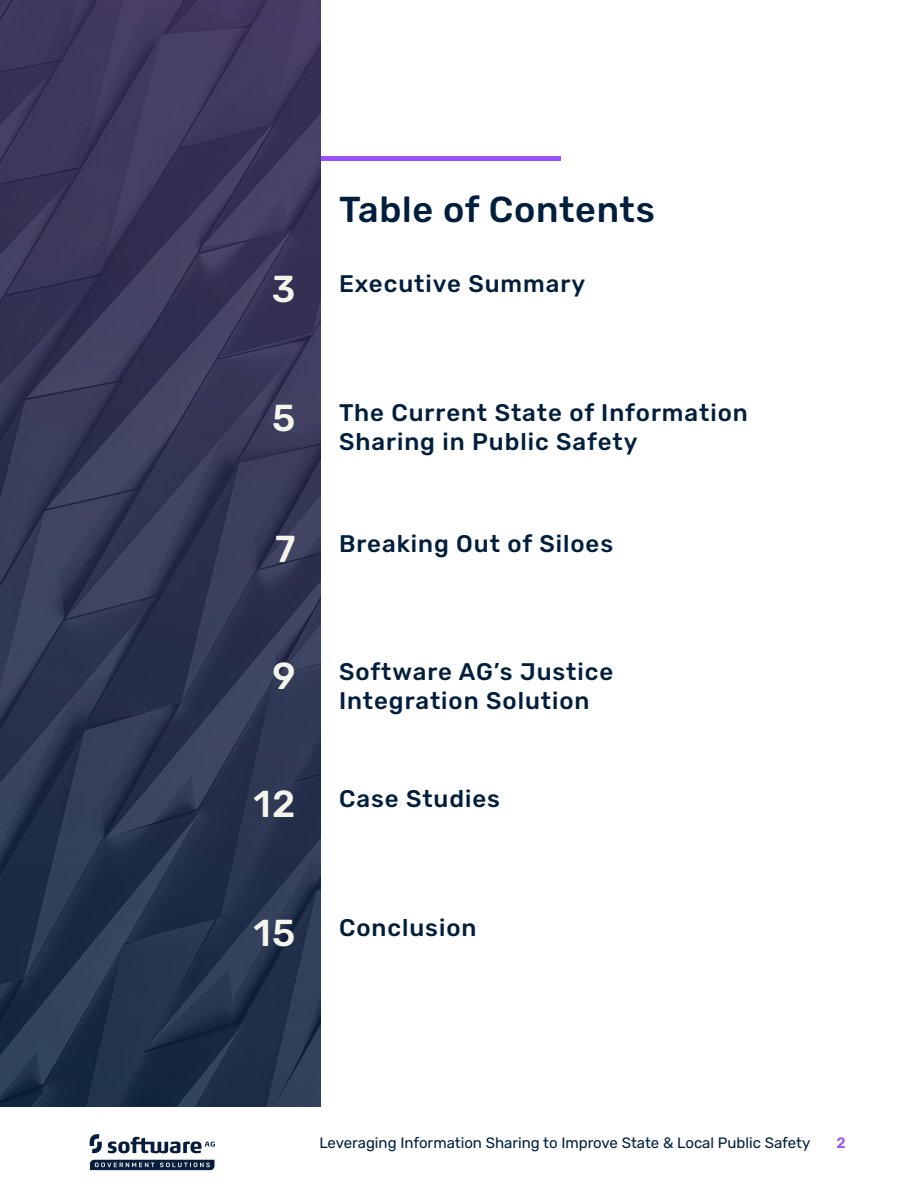
<style>
.page{position:relative;width:918px;height:1188px;background:#fff}
.page>*{position:absolute;margin:0;border:0;box-sizing:border-box;transform-origin:0 0}
.Title{font:500 37.5px "Rubik";color:#f4f5ec}
.t1{font:500 36px "Rubik";letter-spacing:.02em;color:#011f3d}
.Title-2{font:500 24px "Rubik";letter-spacing:.04em;color:#011f3d}
.t2{font:15px "Rubik";color:#011f3d}
.t3{font:500 15px "Rubik";color:#9a50fb}
</style>
<div class="page">
<svg style="left:90px;top:1160px;width:125px;height:10px"></svg>
<svg style="left:90px;top:1134px;width:125px;height:19px"></svg>
<img style="left:0;top:0;width:321px;height:1107px">
<div style="left:321px;top:156px;width:240px;height:5px;background:#9a50fb"></div>
<p class="t1" style="left:339px;top:189px;width:317px">Table of Contents</p>
<p class="Title" style="left:272px;top:268px;width:25px">3</p>
<p class="Title-2" style="left:339px;top:271px;width:248px">Executive Summary</p>
<p class="Title" style="left:272px;top:397px;width:25px">5</p>
<p class="Title-2" style="left:339px;top:400px;width:410px">The Current State of Information</p>
<p class="Title-2" style="left:339px;top:429px;width:300px">Sharing in Public Safety</p>
<p class="Title" style="left:275px;top:528px;width:22px">7</p>
<p class="Title-2" style="left:339px;top:530px;width:276px">Breaking Out of Siloes</p>
<p class="Title" style="left:272px;top:655px;width:25px">9</p>
<p class="Title-2" style="left:339px;top:658px;width:276px">Software AG’s Justice</p>
<p class="Title-2" style="left:339px;top:687px;width:252px">Integration Solution</p>
<p class="Title" style="left:253px;top:783px;width:44px">12</p>
<p class="Title-2" style="left:339px;top:786px;width:163px">Case Studies</p>
<p class="Title" style="left:253px;top:912px;width:44px">15</p>
<p class="Title-2" style="left:339px;top:915px;width:139px">Conclusion</p>
<p class="t2" style="left:319px;top:1134px;width:493px">Leveraging Information Sharing to Improve State &amp; Local Public Safety</p>
<p class="t3" style="left:836px;top:1134px;width:11px">2</p>
</div>
